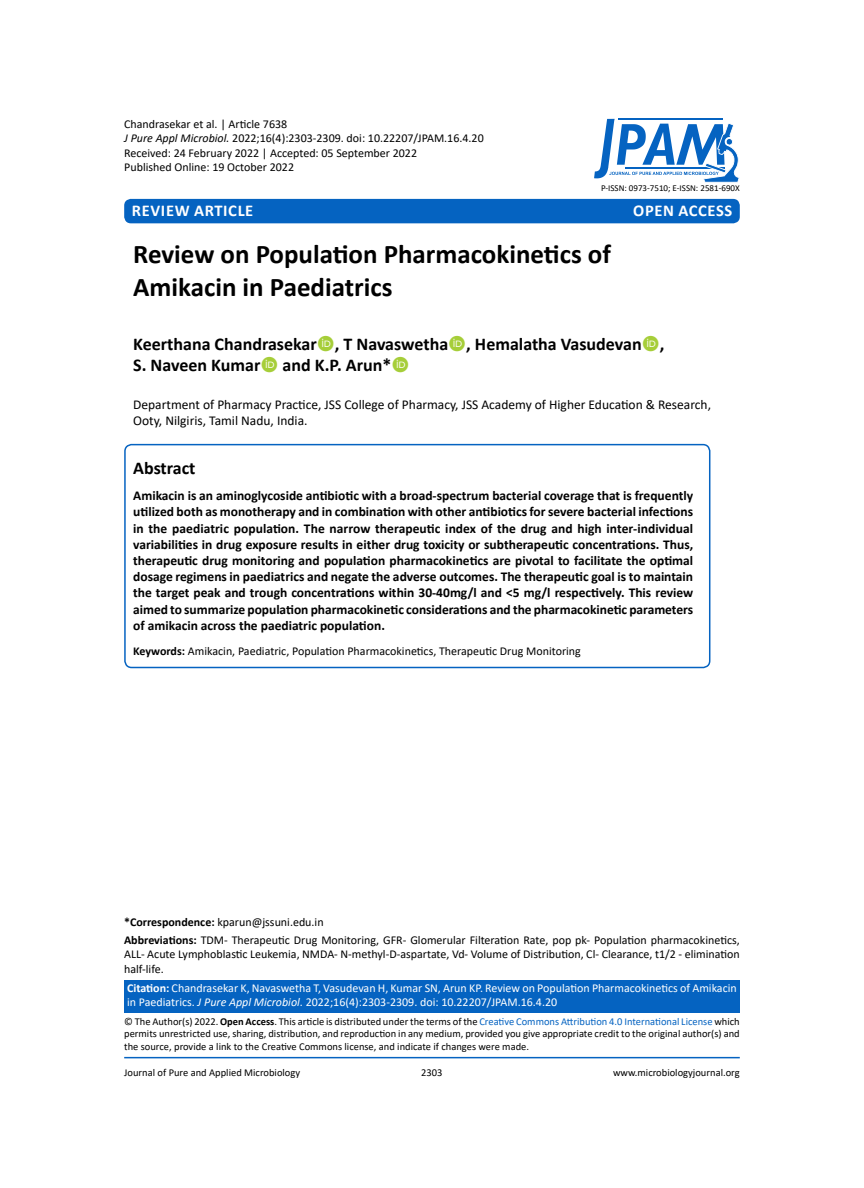
<style>
.page{position:relative;width:864px;height:1188px;background:#fff}
.page>*{position:absolute;margin:0;border:0;box-sizing:border-box;transform-origin:0 0}
.t1{font:700 27px/32.4px "Calibri";color:#000}
.t2{font:700 18px/21.6px "Calibri";color:#000}
.t3{font:700 16.5px "Calibri";letter-spacing:.04em;color:#fff}
.t4{font:700 13.5px/16.2px "Calibri";color:#000;text-align:justify}
.t5{font:13.5px/16.2px "Calibri";color:#000}
.t6{font:12px/14.4px "Calibri";color:#000}
.t7{font:12px/14.4px "Calibri";color:#fff}
.t8{font:10.5px/12.6px "Calibri";color:#000;text-align:justify}
.t9{font:9px "Calibri";color:#000}
.s1{font-style:italic}
.s2{font-weight:700}
.s3{color:#0563c1}
</style>
<div class="page">
<div style="left:124px;top:980px;width:616px;height:32px;background:#0563c1"></div>
<hr style="left:124px;top:1057px;width:616px;height:1px;background:#0563c1">
<div style="left:124px;top:199px;width:616px;height:24px;background:#0563c1;border-radius:7px"></div>
<svg style="left:594px;top:119px;width:145px;height:64px"></svg>
<div style="left:124px;top:444px;width:586px;height:224px;border:2px solid #0563c1;border-radius:7px"></div>
<p class="t6" style="left:124px;top:116px;width:361px">Chandrasekar et al. | Article 7638<br><span class="s1">J Pure Appl Microbiol.</span> 2022;16(4):2303-2309. doi: 10.22207/JPAM.16.4.20<br>Received: 24 February 2022 | Accepted: 05 September 2022<br>Published Online: 19 October 2022</p>
<p class="t3" style="left:132px;top:198px;width:123px">ReVIEW Article</p>
<p class="t3" style="left:633px;top:198px;width:101px">OPEN ACCESS</p>
<p class="t9" style="left:601px;top:182px;width:140px">P-ISSN: 0973-7510; E-ISSN: 2581-690X</p>
<h1 class="t1" style="left:133px;top:238px;width:479px">Review on Population Pharmacokinetics of<br>Amikacin in Paediatrics</h1>
<h2 class="t2" style="left:133px;top:333px;width:533px">Keerthana Chandrasekar , T Navaswetha , Hemalatha Vasudevan ,<br>S. Naveen Kumar and K.P. Arun*</h2>
<p class="t5" style="left:133px;top:396px;width:579px">Department of Pharmacy Practice, JSS College of Pharmacy, JSS Academy of Higher Education &amp; Research,<br>Ooty, Nilgiris, Tamil Nadu, India.</p>
<h2 class="t2" style="left:133px;top:457px;width:64px">Abstract</h2>
<p class="t4" style="left:133px;top:487px;width:562px">Amikacin is an aminoglycoside antibiotic with a broad-spectrum bacterial coverage that is frequently utilized both as monotherapy and in combination with other antibiotics for severe bacterial infections in the paediatric population. The narrow therapeutic index of the drug and high inter-individual variabilities in drug exposure results in either drug toxicity or subtherapeutic concentrations. Thus, therapeutic drug monitoring and population pharmacokinetics are pivotal to facilitate the optimal dosage regimens in paediatrics and negate the adverse outcomes. The therapeutic goal is to maintain the target peak and trough concentrations within 30-40mg/l and &lt;5 mg/l respectively. This review aimed to summarize population pharmacokinetic considerations and the pharmacokinetic parameters of amikacin across the paediatric population.</p>
<p class="t6" style="left:133px;top:643px;width:449px"><span class="s2">Keywords:</span> Amikacin, Paediatric, Population Pharmacokinetics, Therapeutic Drug Monitoring</p>
<p class="t6" style="left:124px;top:914px;width:201px"><span class="s2">*Correspondence:</span> kparun@jssuni.edu.in</p>
<p class="t6" style="left:124px;top:932px;width:617px;text-align:justify"><span class="s2">Abbreviations:</span> TDM- Therapeutic Drug Monitoring, GFR- Glomerular Filteration Rate, pop pk- Population pharmacokinetics, ALL- Acute Lymphoblastic Leukemia, NMDA- N-methyl-D-aspartate, Vd- Volume of Distribution, Cl- Clearance, t1/2 - elimination half-life.</p>
<p class="t7" style="left:127px;top:980px;width:611px"><span class="s2">Citation:</span> Chandrasekar K, Navaswetha T, Vasudevan H, Kumar SN, Arun KP. Review on Population Pharmacokinetics of Amikacin in Paediatrics. <span class="s1">J Pure Appl Microbiol</span>. 2022;16(4):2303-2309. doi: 10.22207/JPAM.16.4.20</p>
<p class="t8" style="left:124px;top:1015px;width:617px">© The Author(s) 2022. <span class="s2">Open Access</span>. This article is distributed under the terms of the <span class="s3">Creative Commons Attribution 4.0 International License</span> which permits unrestricted use, sharing, distribution, and reproduction in any medium, provided you give appropriate credit to the original author(s) and the source, provide a link to the Creative Commons license, and indicate if changes were made.</p>
<p class="t8" style="left:124px;top:1066px;width:177px">Journal of Pure and Applied Microbiology</p>
<p class="t8" style="left:421px;top:1066px;width:23px">2303</p>
<p class="t8" style="left:613px;top:1066px;width:128px">www.microbiologyjournal.org</p>
</div>
